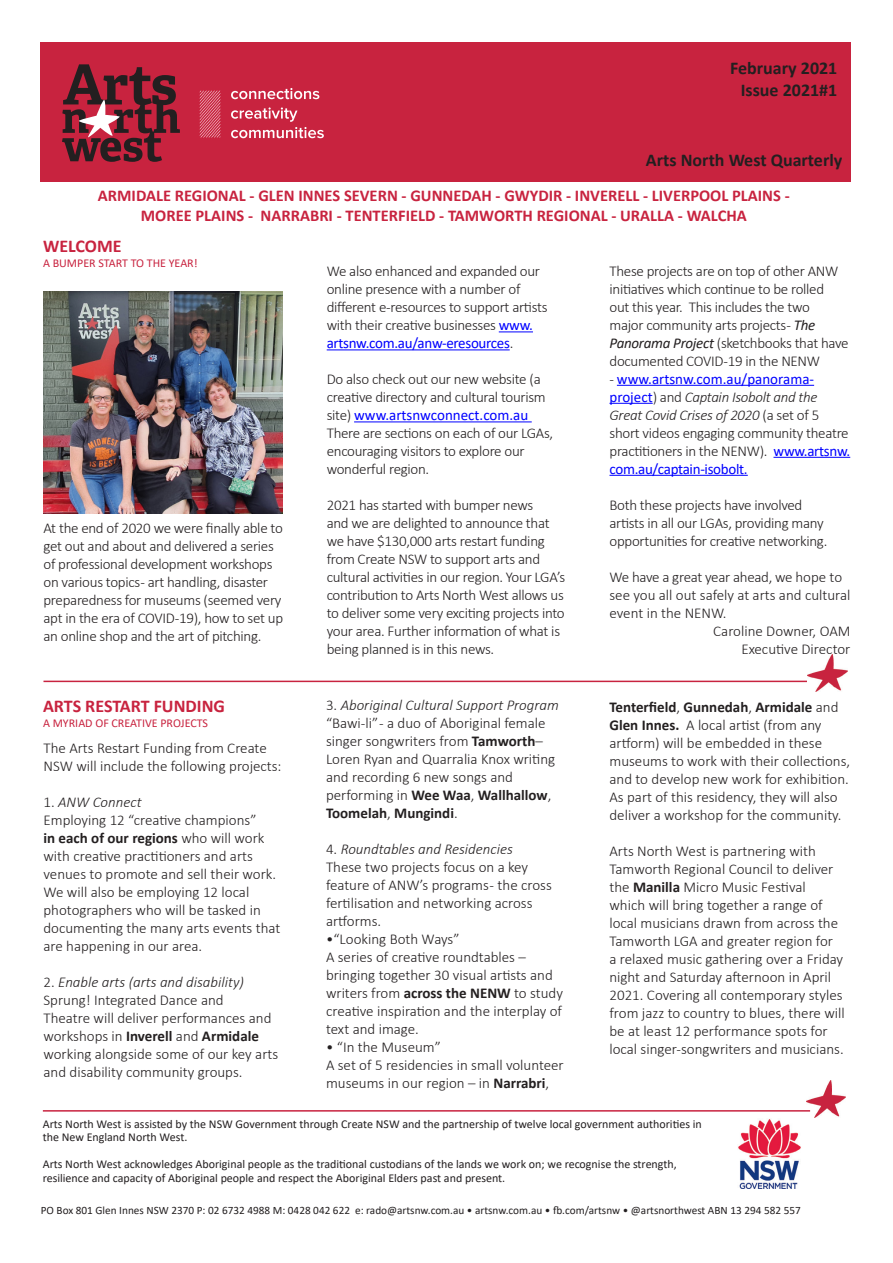
<style>
.page{position:relative;width:893px;height:1263px;background:#fff}
.page>*{position:absolute;margin:0;border:0;box-sizing:border-box;transform-origin:0 0}
.t1{font:700 18px "Calibri";color:#231f20}
.t2{font:700 18px "Calibri";color:#c8233f}
.t3{font:700 16.5px "Calibri";color:#c8233f}
.t4{font:300 15px/18px "Calibri";letter-spacing:-.01em;color:#231f20}
.t5{font:italic 300 15px "Calibri";color:#231f20}
.t6{font:12px/13.5px "Calibri";color:#231f20}
.t7{font:12px "Calibri";color:#c8233f}
.t8{font:11.25px "Calibri";color:#231f20}
.s1{font-weight:400;font-style:italic}
.s2{font-weight:400;color:#00f}
.s3{font-style:italic}
.s4{font-style:normal}
.s5{font-weight:700}
</style>
<div class="page">
<div style="left:40px;top:42px;width:810px;height:139px;background:#c8233f"></div>
<hr style="left:43px;top:681px;width:769px;height:1px;background:#c8233f">
<svg style="left:62px;top:64px;width:118px;height:98px"></svg>
<svg style="left:231px;top:88px;width:88px;height:11px"></svg>
<svg style="left:231px;top:107px;width:93px;height:31px"></svg>
<svg style="left:200px;top:91px;width:20px;height:46px"></svg>
<img style="left:806px;top:1080px;width:40px;height:37px">
<hr style="left:43px;top:1110px;width:767px;height:1px;background:#c8233f">
<img style="left:808px;top:655px;width:40px;height:36px">
<img style="left:738px;top:1119px;width:63px;height:69px">
<hr style="left:499px;top:331px;width:34px;height:1px;background:#00f">
<hr style="left:327px;top:349px;width:183px;height:1px;background:#00f">
<hr style="left:354px;top:421px;width:178px;height:1px;background:#00f">
<hr style="left:617px;top:385px;width:197px;height:1px;background:#00f">
<hr style="left:609px;top:403px;width:44px;height:1px;background:#00f">
<hr style="left:773px;top:457px;width:77px;height:1px;background:#00f">
<hr style="left:609px;top:475px;width:139px;height:1px;background:#00f">
<img style="left:43px;top:292px;width:240px;height:221px">
<p class="t1" style="left:730px;top:55px;width:109px">February 2021</p>
<p class="t1" style="left:741px;top:77px;width:98px">Issue 2021#1</p>
<p class="t1" style="left:646px;top:148px;width:198px">Arts North West Quarterly</p>
<p class="t3" style="left:98px;top:184px;width:693px">ARMIDALE REGIONAL - GLEN INNES SEVERN - GUNNEDAH - GWYDIR - INVERELL - LIVERPOOL PLAINS -</p>
<p class="t3" style="left:141px;top:204px;width:607px">MOREE PLAINS - NARRABRI - TENTERFIELD - TAMWORTH REGIONAL - URALLA - WALCHA</p>
<p class="t2" style="left:43px;top:234px;width:80px">WELCOME</p>
<p class="t7" style="left:43px;top:254px;width:156px">A BUMPER START TO THE YEAR!</p>
<p class="t4" style="left:609px;top:261px;width:241px">These projects are on top of other ANW initiatives which continue to be rolled<br>out this year. This includes the two<br>major community arts projects - <span class="s1">The Panorama Project</span> (sketchbooks that have documented COVID-19 in the NENW</p>
<p class="t4" style="left:609px;top:369px;width:242px">- <span class="s2">www.artsnw.com.au/panorama&shy;project</span>) and <span class="s3">Captain Isobolt and the Great Covid Crises of 2020</span> (a set of 5 short videos engaging community theatre practitioners in the NENW). <span class="s2">www.artsnw. com.au/captain-isobolt.</span></p>
<p class="t4" style="left:609px;top:495px;width:219px">Both these projects have involved artists in all our LGAs, providing many opportunities for creative networking.</p>
<p class="t4" style="left:609px;top:567px;width:242px">We have a great year ahead, we hope to see you all out safely at arts and cultural event in the NENW.</p>
<p class="t4" style="left:713px;top:621px;width:139px">Caroline Downer, OAM</p>
<p class="t4" style="left:741px;top:639px;width:111px">Executive Director</p>
<p class="t4" style="left:327px;top:262px;width:222px">We also enhanced and expanded our online presence with a number of different e-resources to support artists with their creative businesses <span class="s2">www. artsnw.com.au/anw-eresources</span>.</p>
<p class="t4" style="left:327px;top:370px;width:228px">Do also check out our new website (a creative directory and cultural tourism site) <span class="s2">www.artsnwconnect.com.au </span>There are sections on each of our LGAs, encouraging visitors to explore our wonderful region.</p>
<p class="t4" style="left:327px;top:496px;width:240px">2021 has started with bumper news<br>and we are delighted to announce that we have $130,000 arts restart funding from Create NSW to support arts and cultural activities in our region. Your LGA’s contribution to Arts North West allows us to deliver some very exciting projects into your area. Further information of what is being planned is in this news.</p>
<p class="t4" style="left:43px;top:519px;width:241px">At the end of 2020 we were finally able to get out and about and delivered a series of professional development workshops on various topics - art handling, disaster preparedness for museums (seemed very apt in the era of COVID-19), how to set up an online shop and the art of pitching.</p>
<p class="t2" style="left:43px;top:693px;width:184px">ARTS RESTART FUNDING</p>
<p class="t7" style="left:43px;top:714px;width:167px">A MYRIAD OF CREATIVE PROJECTS</p>
<p class="t4" style="left:43px;top:739px;width:240px">The Arts Restart Funding from Create<br>NSW will include the following projects:</p>
<p class="t5" style="left:43px;top:793px;width:100px"><span class="s4">1.</span> ANW Connect</p>
<p class="t4" style="left:43px;top:811px;width:238px">Employing 12 “creative champions”<br><span class="s5">in each of our regions</span> who will work with creative practitioners and arts venues to promote and sell their work.<br>We will also be employing 12 local photographers who will be tasked in documenting the many arts events that are happening in our area.</p>
<p class="t5" style="left:43px;top:973px;width:202px"><span class="s4">2.</span> Enable arts (arts and disability)</p>
<p class="t4" style="left:43px;top:991px;width:236px">Sprung! Integrated Dance and<br>Theatre will deliver performances and workshops in <span class="s5">Inverell</span> and <span class="s5">Armidale </span>working alongside some of our key arts and disability community groups.</p>
<p class="t5" style="left:326px;top:696px;width:234px"><span class="s4">3.</span> Aboriginal Cultural Support Program</p>
<p class="t4" style="left:326px;top:714px;width:231px">“Bawi-li” - a duo of Aboriginal female singer songwriters from <span class="s5">Tamworth</span>–<br>Loren Ryan and Quarralia Knox writing and recording 6 new songs and performing in <span class="s5">Wee Waa</span>, <span class="s5">Wallhallow</span>,<br><span class="s5">Toomelah</span>, <span class="s5">Mungindi</span>.</p>
<p class="t5" style="left:326px;top:840px;width:188px"><span class="s4">4.</span> Roundtables and Residencies</p>
<p class="t4" style="left:326px;top:858px;width:227px">These two projects focus on a key feature of ANW’s programs - the cross fertilisation and networking across artforms.</p>
<p class="t4" style="left:326px;top:930px;width:135px">•“Looking Both Ways”</p>
<p class="t4" style="left:326px;top:948px;width:238px">A series of creative roundtables – bringing together 30 visual artists and writers from <span class="s5">across the NENW</span> to study creative inspiration and the interplay of text and image.</p>
<p class="t4" style="left:326px;top:1038px;width:116px">• “In the Museum”</p>
<p class="t4" style="left:326px;top:1056px;width:239px">A set of 5 residencies in small volunteer museums in our region – in <span class="s5">Narrabri</span>,</p>
<p class="t4" style="left:609px;top:697px;width:242px"><span class="s5">Tenterfield</span>, <span class="s5">Gunnedah</span>, <span class="s5">Armidale</span> and <span class="s5">Glen Innes.</span> A local artist (from any artform) will be embedded in these museums to work with their collections, and to develop new work for exhibition.<br>As part of this residency, they will also deliver a workshop for the community.</p>
<p class="t4" style="left:609px;top:841px;width:237px">Arts North West is partnering with Tamworth Regional Council to deliver the <span class="s5">Manilla</span> Micro Music Festival which will bring together a range of local musicians drawn from across the Tamworth LGA and greater region for<br>a relaxed music gathering over a Friday night and Saturday afternoon in April 2021. Covering all contemporary styles from jazz to country to blues, there will be at least 12 performance spots for local singer-songwriters and musicians.</p>
<p class="t6" style="left:43px;top:1117px;width:661px">Arts North West is assisted by the NSW Government through Create NSW and the partnership of twelve local government authorities in the New England North West.</p>
<p class="t6" style="left:43px;top:1157px;width:635px">Arts North West acknowledges Aboriginal people as the traditional custodians of the lands we work on; we recognise the strength, resilience and capacity of Aboriginal people and respect the Aboriginal Elders past and present.</p>
<p class="t8" style="left:41px;top:1202px;width:761px">PO Box 801 Glen Innes NSW 2370 P: 02 6732 4988 M: 0428 042 622 e: rado@artsnw.com.au • artsnw.com.au • fb.com/artsnw • @artsnorthwest ABN 13 294 582 557</p>
</div>
